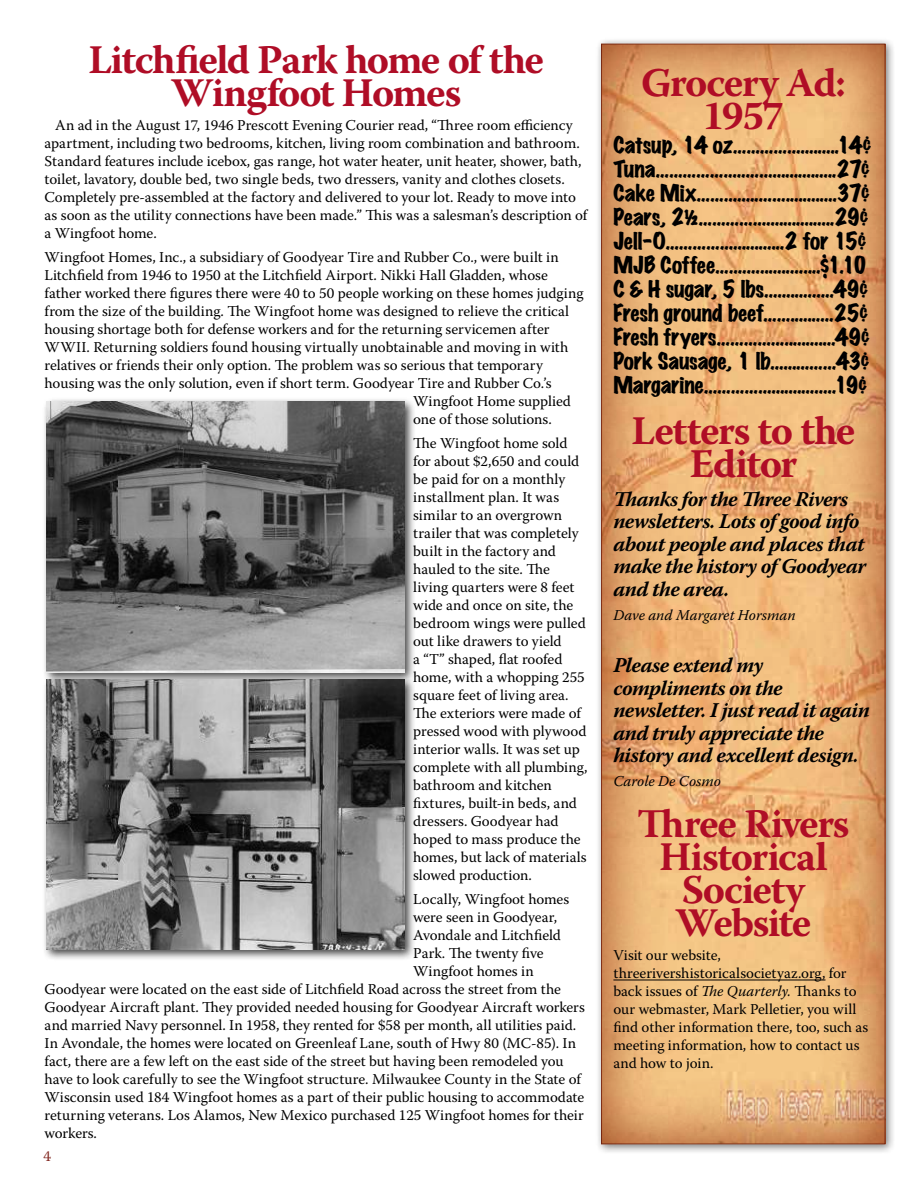
<style>
.page{position:relative;width:918px;height:1188px;background:#fff}
.page>*{position:absolute;margin:0;border:0;box-sizing:border-box;transform-origin:0 0}
.t1{font:700 40.5px/33px "Warnock Pro";letter-spacing:-.035em;color:#af0d26;text-align:center}
.t2{font:expanded 21px/24px "Marker Felt";letter-spacing:-.015em;color:#000}
.t3{font:italic 700 21px/22.5px "Warnock Pro";letter-spacing:-.025em;color:#000}
.t4{font:15px/18px "Warnock Pro";color:#000}
.t5{font:italic 15px "Warnock Pro";color:#000}
.t6{font:15px "Warnock Pro";color:#80241d}
.s1{font-style:italic}
</style>
<div class="page">
<div style="left:595px;top:38px;width:301px;height:1117px;background:#000;opacity:.5"></div>
<svg style="left:600px;top:42px;width:287px;height:1103px;background:#e7b075"></svg>
<hr style="left:613px;top:980px;width:213px;height:1px;background:#000">
<div style="left:42px;top:397px;width:374px;height:287px;background:#000;opacity:.75"></div>
<img style="left:47px;top:402px;width:357px;height:270px">
<div style="left:42px;top:675px;width:374px;height:286px;background:#000;opacity:.75"></div>
<img style="left:47px;top:679px;width:357px;height:270px">
<h1 class="t1" style="left:88px;top:43px;width:457px">Litchfield Park home of the<br>Wingfoot Homes</h1>
<p class="t4" style="left:45px;top:116px;width:544px;text-indent:11px">An ad in the August 17, 1946 Prescott Evening Courier read, “Three room efficiency apartment, including two bedrooms, kitchen, living room combination and bathroom.<br>Standard features include icebox, gas range, hot water heater, unit heater, shower, bath, toilet, lavatory, double bed, two single beds, two dressers, vanity and clothes closets.<br>Completely pre-assembled at the factory and delivered to your lot. Ready to move into as soon as the utility connections have been made.” This was a salesman’s description of a Wingfoot home.</p>
<p class="t4" style="left:45px;top:248px;width:516px">Wingfoot Homes, Inc., a subsidiary of Goodyear Tire and Rubber Co., were built in</p>
<p class="t4" style="left:45px;top:266px;width:505px">Litchfield from 1946 to 1950 at the Litchfield Airport. Nikki Hall Gladden, whose</p>
<p class="t4" style="left:45px;top:284px;width:541px">father worked there figures there were 40 to 50 people working on these homes judging</p>
<p class="t4" style="left:45px;top:302px;width:526px">from the size of the building. The Wingfoot home was designed to relieve the critical</p>
<p class="t4" style="left:45px;top:320px;width:506px">housing shortage both for defense workers and for the returning servicemen after</p>
<p class="t4" style="left:45px;top:338px;width:525px">WWII. Returning soldiers found housing virtually unobtainable and moving in with</p>
<p class="t4" style="left:45px;top:356px;width:500px">relatives or friends their only option. The problem was so serious that temporary</p>
<p class="t4" style="left:45px;top:374px;width:509px">housing was the only solution, even if short term. Goodyear Tire and Rubber Co.’s</p>
<p class="t4" style="left:413px;top:392px;width:159px">Wingfoot Home supplied</p>
<p class="t4" style="left:413px;top:410px;width:140px">one of those solutions.</p>
<p class="t4" style="left:413px;top:434px;width:176px">The Wingfoot home sold for about $2,650 and could be paid for on a monthly installment plan. It was similar to an overgrown trailer that was completely built in the factory and hauled to the site. The living quarters were 8 feet wide and once on site, the bedroom wings were pulled out like drawers to yield<br>a “T” shaped, flat roofed home, with a whopping 255 square feet of living area.<br>The exteriors were made of pressed wood with plywood interior walls. It was set up complete with all plumbing, bathroom and kitchen fixtures, built-in beds, and dressers. Goodyear had hoped to mass produce the homes, but lack of materials slowed production.</p>
<p class="t4" style="left:413px;top:890px;width:158px">Locally, Wingfoot homes</p>
<p class="t4" style="left:413px;top:908px;width:145px">were seen in Goodyear,</p>
<p class="t4" style="left:413px;top:926px;width:149px">Avondale and Litchfield</p>
<p class="t4" style="left:413px;top:944px;width:132px">Park. The twenty five</p>
<p class="t4" style="left:413px;top:962px;width:122px">Wingfoot homes in</p>
<p class="t4" style="left:45px;top:980px;width:518px">Goodyear were located on the east side of Litchfield Road across the street from the</p>
<p class="t4" style="left:45px;top:998px;width:542px">Goodyear Aircraft plant. They provided needed housing for Goodyear Aircraft workers</p>
<p class="t4" style="left:45px;top:1016px;width:533px">and married Navy personnel. In 1958, they rented for $58 per month, all utilities paid.</p>
<p class="t4" style="left:45px;top:1034px;width:533px">In Avondale, the homes were located on Greenleaf Lane, south of Hwy 80 (MC-85). In</p>
<p class="t4" style="left:45px;top:1052px;width:521px">fact, there are a few left on the east side of the street but having been remodeled you</p>
<p class="t4" style="left:45px;top:1070px;width:538px">have to look carefully to see the Wingfoot structure. Milwaukee County in the State of</p>
<p class="t4" style="left:45px;top:1088px;width:541px">Wisconsin used 184 Wingfoot homes as a part of their public housing to accommodate</p>
<p class="t4" style="left:45px;top:1106px;width:541px">returning veterans. Los Alamos, New Mexico purchased 125 Wingfoot homes for their</p>
<p class="t4" style="left:45px;top:1124px;width:54px">workers.</p>
<p class="t6" style="left:43px;top:1147px;width:9px">4</p>
<h1 class="t1" style="left:641px;top:66px;width:206px">Grocery Ad:<br>1957</h1>
<p class="t2" style="left:613px;top:133px;width:260px">Catsup, 14 oz…………….........14¢ Tuna………………..……...............27¢ Cake Mix……….....……............37¢ Pears, 2½……………................29¢ Jell-O……………............2 for 15¢ MJB Coffee…….….......…....$1.10<br>C &amp; H sugar, 5 lbs.….......…..49¢ Fresh ground beef…….......…25¢ Fresh fryers……………............49¢ Pork Sausage, 1 lb…......……43¢ Margarine……………..........…..19¢</p>
<h1 class="t1" style="left:631px;top:414px;width:226px">Letters to the<br>Editor</h1>
<h2 class="t3" style="left:613px;top:487px;width:254px">Thanks for the Three Rivers newsletters. Lots of good info about people and places that make the history of Goodyear and the area.</h2>
<p class="t5" style="left:613px;top:606px;width:184px">Dave and Margaret Horsman</p>
<h2 class="t3" style="left:613px;top:654px;width:258px">Please extend my compliments on the newsletter. I just read it again and truly appreciate the history and excellent design.</h2>
<p class="t5" style="left:613px;top:772px;width:109px">Carole De Cosmo</p>
<h1 class="t1" style="left:637px;top:807px;width:214px">Three Rivers<br>Historical<br>Society<br>Website</h1>
<p class="t4" style="left:613px;top:946px;width:257px">Visit our website, threerivershistoricalsocietyaz.org, for back issues of <span class="s1">The Quarterly.</span> Thanks to our webmaster, Mark Pelletier, you will find other information there, too, such as meeting information, how to contact us and how to join.</p>
</div>
